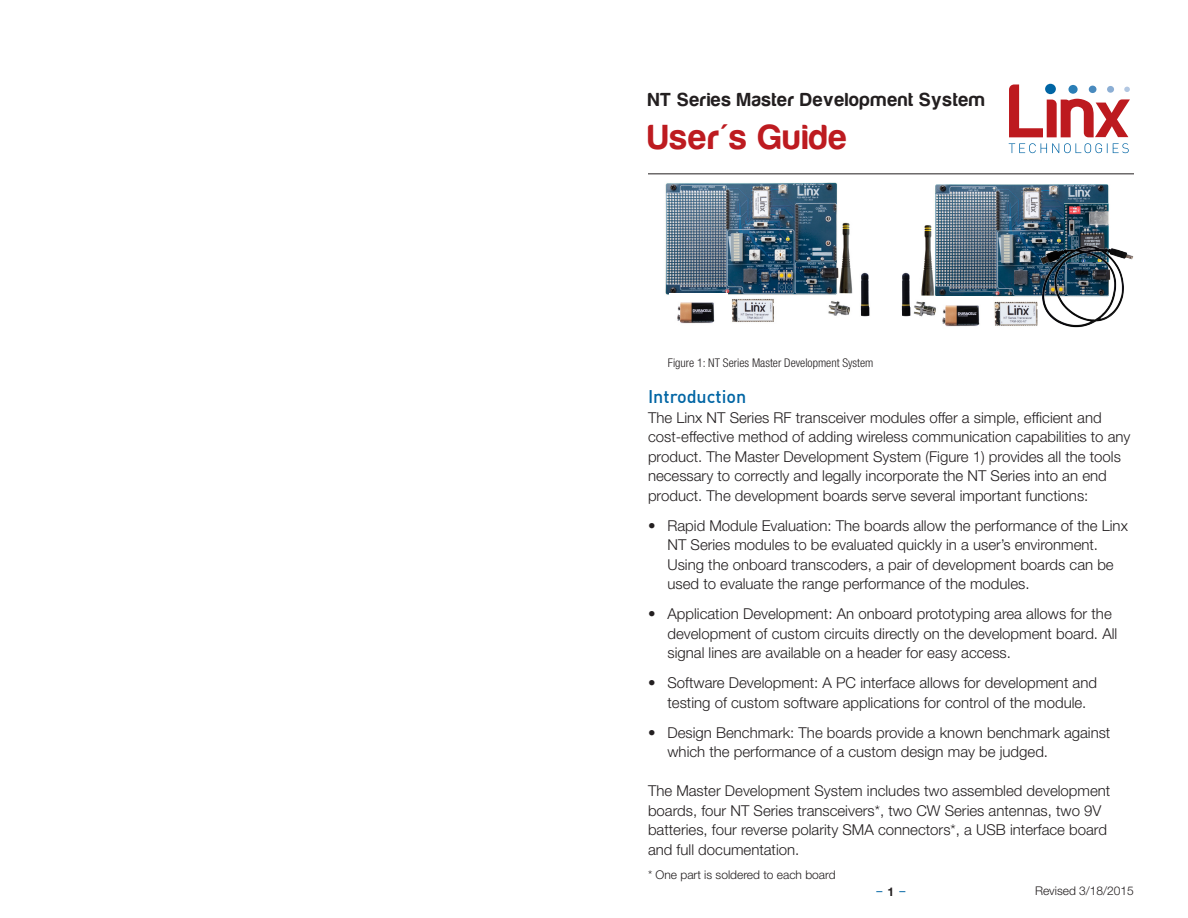
<style>
.page{position:relative;width:1188px;height:918px;background:#fff}
.page>*{position:absolute;margin:0;border:0;box-sizing:border-box;transform-origin:0 0}
.t1{font:36px "Harabara";letter-spacing:.05em;color:#bd1b20}
.t2{font:19.5px "Harabara";letter-spacing:.05em;color:#231f20}
.t3{font:500 18px "DIN Offc";color:#0065a4}
.t4{font:300 15px/19.5px "Helvetica Neue";color:#231f20}
.t5{font:300 12px "Helvetica Neue";color:#231f20}
.t6{font:300 condensed 12px "Helvetica Neue";color:#231f20}
.t7{font:12px "Helvetica Neue";color:#0065a4}
.t8{font:700 12px "Helvetica Neue";color:#231f20}
</style>
<div class="page">
<svg style="left:1009px;top:143px;width:120px;height:10px"></svg>
<svg style="left:1009px;top:84px;width:121px;height:53px"></svg>
<div style="left:1107px;top:86px;width:7px;height:7px;background:#8baed4;border-radius:50%"></div>
<div style="left:1089px;top:86px;width:7px;height:7px;background:#498abe;border-radius:50%"></div>
<div style="left:1068px;top:85px;width:10px;height:9px;background:#2a7eb6;border-radius:50%"></div>
<div style="left:1045px;top:84px;width:11px;height:10px;background:#0065a4;border-radius:50%"></div>
<hr style="left:648px;top:174px;width:486px;height:1px;background:#231f20">
<img style="left:665px;top:182px;width:188px;height:140px">
<img style="left:921px;top:184px;width:188px;height:113px">
<img style="left:994px;top:301px;width:44px;height:25px">
<img style="left:913px;top:301px;width:23px;height:16px">
<img style="left:670px;top:293px;width:57px;height:31px">
<img style="left:942px;top:296px;width:50px;height:31px">
<img style="left:860px;top:272px;width:10px;height:45px">
<img style="left:901px;top:272px;width:10px;height:45px">
<img style="left:1064px;top:204px;width:44px;height:36px">
<img style="left:1039px;top:240px;width:95px;height:88px">
<h2 class="t2" style="left:648px;top:93px;width:338px">NT Series Master Development System</h2>
<h1 class="t1" style="left:648px;top:124px;width:200px">User's Guide</h1>
<p class="t6" style="left:668px;top:358px;width:207px">Figure 1: NT Series Master Development System</p>
<p class="t3" style="left:648px;top:390px;width:100px">Introduction</p>
<p class="t4" style="left:648px;top:409px;width:484px">The Linx NT Series RF transceiver modules offer a simple, efficient and cost-effective method of adding wireless communication capabilities to any product. The Master Development System (Figure 1) provides all the tools necessary to correctly and legally incorporate the NT Series into an end product. The development boards serve several important functions:</p>
<p class="t4" style="left:668px;top:515px;width:462px;text-indent:-20px">•฀ Rapid Module Evaluation: The boards allow the performance of the Linx NT Series modules to be evaluated quickly in a user’s environment.<br>Using the onboard transcoders, a pair of development boards can be used to evaluate the range performance of the modules.</p>
<p class="t4" style="left:668px;top:604px;width:451px;text-indent:-20px">•฀ Application Development: An onboard prototyping area allows for the development of custom circuits directly on the development board. All signal lines are available on a header for easy access.</p>
<p class="t4" style="left:648px;top:673px;width:451px;text-align:center">•฀ Software Development: A PC interface allows for development and testing of custom software applications for control of the module.</p>
<p class="t4" style="left:668px;top:722px;width:444px;text-indent:-20px">•฀ Design Benchmark: The boards provide a known benchmark against which the performance of a custom design may be judged.</p>
<p class="t4" style="left:648px;top:783px;width:464px">The Master Development System includes two assembled development boards, four NT Series transceivers*, two CW Series antennas, two 9V batteries, four reverse polarity SMA connectors*, a USB interface board and full documentation.</p>
<p class="t5" style="left:648px;top:870px;width:189px">* One part is soldered to each board</p>
<p class="t8" style="left:887px;top:887px;width:8px">1</p>
<p class="t5" style="left:1035px;top:886px;width:100px">Revised 3/18/2015</p>
<p class="t7" style="left:877px;top:887px;width:30px">– –</p>
</div>
